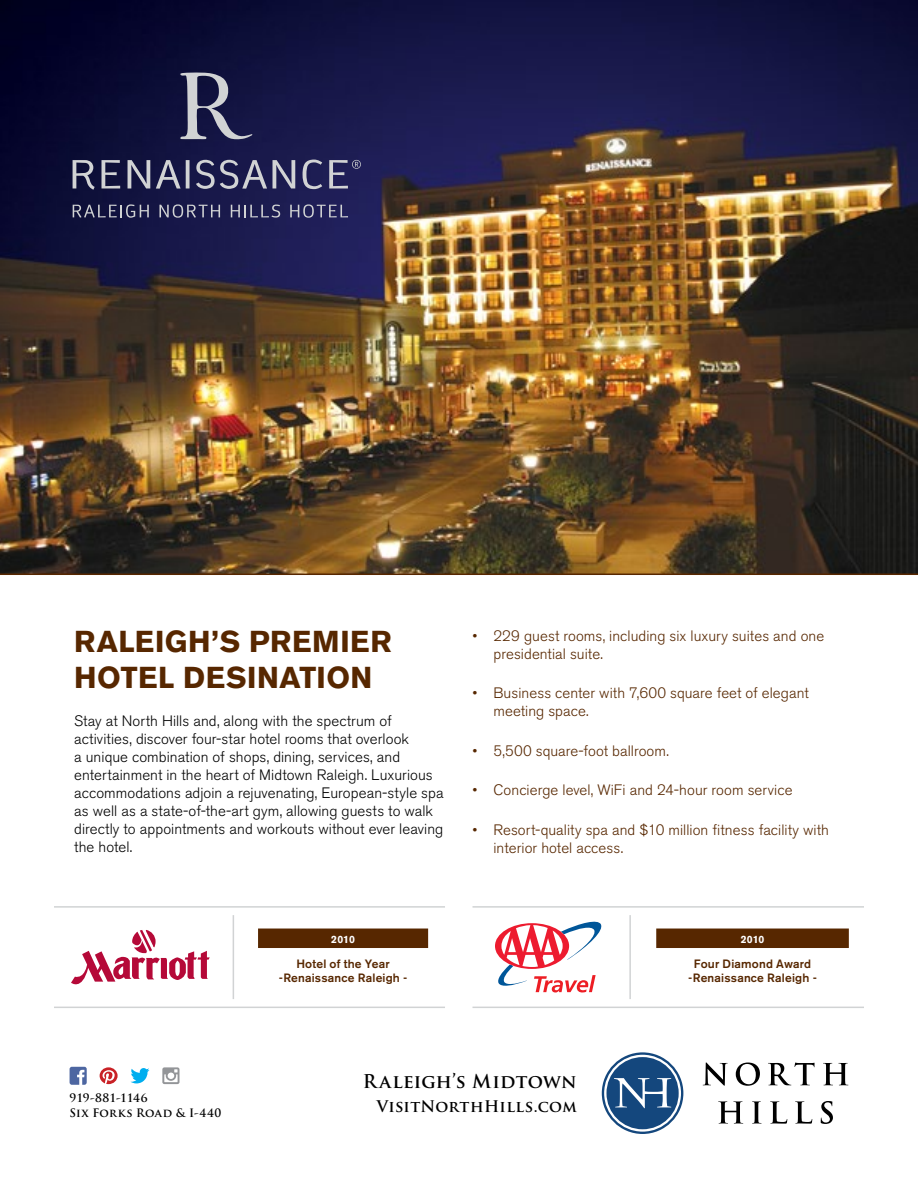
<style>
.page{position:relative;width:918px;height:1188px;background:#fff}
.page>*{position:absolute;margin:0;border:0;box-sizing:border-box;transform-origin:0 0}
.t1{font:700 30px/36px "Akzidenz Grotesk BE";letter-spacing:.02em;color:#572700}
.t2{font:700 18.6px "Trajan Pro";letter-spacing:.015em;color:#000}
.t3{font:700 15.6px "Trajan Pro";letter-spacing:.02em;color:#000}
.t4{font:300 15px/18px "Akzidenz Grotesk BE";letter-spacing:.005em;color:#000}
.t5{font:300 15px/18px "Akzidenz Grotesk BE";letter-spacing:.005em;color:#572700}
.t6{font:500 12px/14.4px "Akzidenz Grotesk BE";letter-spacing:.015em;color:#572700;text-align:center}
.t7{font:700 11.4px/15.6px "Trajan Pro";letter-spacing:.02em;color:#000}
.t8{font:700 10.5px "Akzidenz Grotesk BE";letter-spacing:-.005em;color:#fff}
</style>
<div class="page">
<img style="left:0;top:0;width:918px;height:575px">
<svg style="left:73px;top:160px;width:288px;height:30px;background:#4c4d70"></svg>
<svg style="left:180px;top:72px;width:72px;height:68px;background:#494a6a"></svg>
<svg style="left:73px;top:204px;width:76px;height:14px"></svg>
<svg style="left:159px;top:204px;width:61px;height:14px"></svg>
<svg style="left:231px;top:205px;width:49px;height:13px"></svg>
<svg style="left:290px;top:204px;width:58px;height:14px"></svg>
<div style="left:656px;top:929px;width:193px;height:19px;background:#572700"></div>
<hr style="left:629px;top:915px;width:2px;height:84px;background:#d1d3d4">
<hr style="left:472px;top:906px;width:392px;height:2px;background:#d1d3d4">
<hr style="left:472px;top:1007px;width:392px;height:1px;background:#d1d3d4">
<div style="left:258px;top:929px;width:170px;height:19px;background:#572700"></div>
<hr style="left:233px;top:915px;width:1px;height:84px;background:#d1d3d4">
<hr style="left:54px;top:906px;width:391px;height:2px;background:#d1d3d4">
<hr style="left:54px;top:1007px;width:391px;height:1px;background:#d1d3d4">
<svg style="left:71px;top:930px;width:139px;height:55px"></svg>
<svg style="left:495px;top:921px;width:107px;height:72px"></svg>
<svg style="left:602px;top:1052px;width:81px;height:82px"></svg>
<svg style="left:703px;top:1062px;width:25px;height:24px"></svg>
<svg style="left:736px;top:1063px;width:24px;height:23px"></svg>
<svg style="left:768px;top:1063px;width:47px;height:22px"></svg>
<svg style="left:823px;top:1063px;width:25px;height:22px"></svg>
<svg style="left:718px;top:1101px;width:25px;height:23px"></svg>
<svg style="left:752px;top:1101px;width:10px;height:23px"></svg>
<svg style="left:770px;top:1101px;width:17px;height:23px"></svg>
<svg style="left:795px;top:1101px;width:17px;height:23px"></svg>
<svg style="left:821px;top:1101px;width:12px;height:23px"></svg>
<svg style="left:130px;top:1068px;width:19px;height:15px"></svg>
<svg style="left:162px;top:1067px;width:17px;height:17px"></svg>
<svg style="left:70px;top:1067px;width:17px;height:18px"></svg>
<svg style="left:100px;top:1067px;width:18px;height:17px"></svg>
<h1 class="t1" style="left:74px;top:624px;width:319px">RALEIGH’S PREMIER<br>HOTEL DESINATION</h1>
<p class="t4" style="left:74px;top:712px;width:371px">Stay at North Hills and, along with the spectrum of activities, discover four-star hotel rooms that overlook<br>a unique combination of shops, dining, services, and entertainment in the heart of Midtown Raleigh. Luxurious accommodations adjoin a rejuvenating, European-style spa as well as a state-of-the-art gym, allowing guests to walk directly to appointments and workouts without ever leaving the hotel.</p>
<p class="t5" style="left:494px;top:627px;width:332px;text-indent:-21px">• 229 guest rooms, including six luxury suites and one presidential suite.</p>
<p class="t5" style="left:494px;top:684px;width:317px;text-indent:-21px">• Business center with 7,600 square feet of elegant meeting space.</p>
<p class="t5" style="left:472px;top:742px;width:198px">• 5,500 square-foot ballroom.</p>
<p class="t5" style="left:472px;top:782px;width:321px">• Concierge level, WiFi and 24-hour room service</p>
<p class="t5" style="left:494px;top:821px;width:337px;text-indent:-21px">• Resort-quality spa and $10 million fitness facility with interior hotel access.</p>
<p class="t8" style="left:331px;top:933px;width:25px">2010</p>
<p class="t6" style="left:279px;top:956px;width:130px">Hotel of the Year -Renaissance Raleigh -</p>
<p class="t8" style="left:741px;top:933px;width:25px">2010</p>
<p class="t6" style="left:688px;top:956px;width:130px">Four Diamond Award -Renaissance Raleigh -</p>
<p class="t7" style="left:70px;top:1090px;width:153px">919-881-1146<br>Six Forks Road &amp; I-440</p>
<p class="t2" style="left:363px;top:1070px;width:216px">R aleigh’s Midtown</p>
<p class="t3" style="left:377px;top:1097px;width:202px">VisitNorthHills.com</p>
</div>
